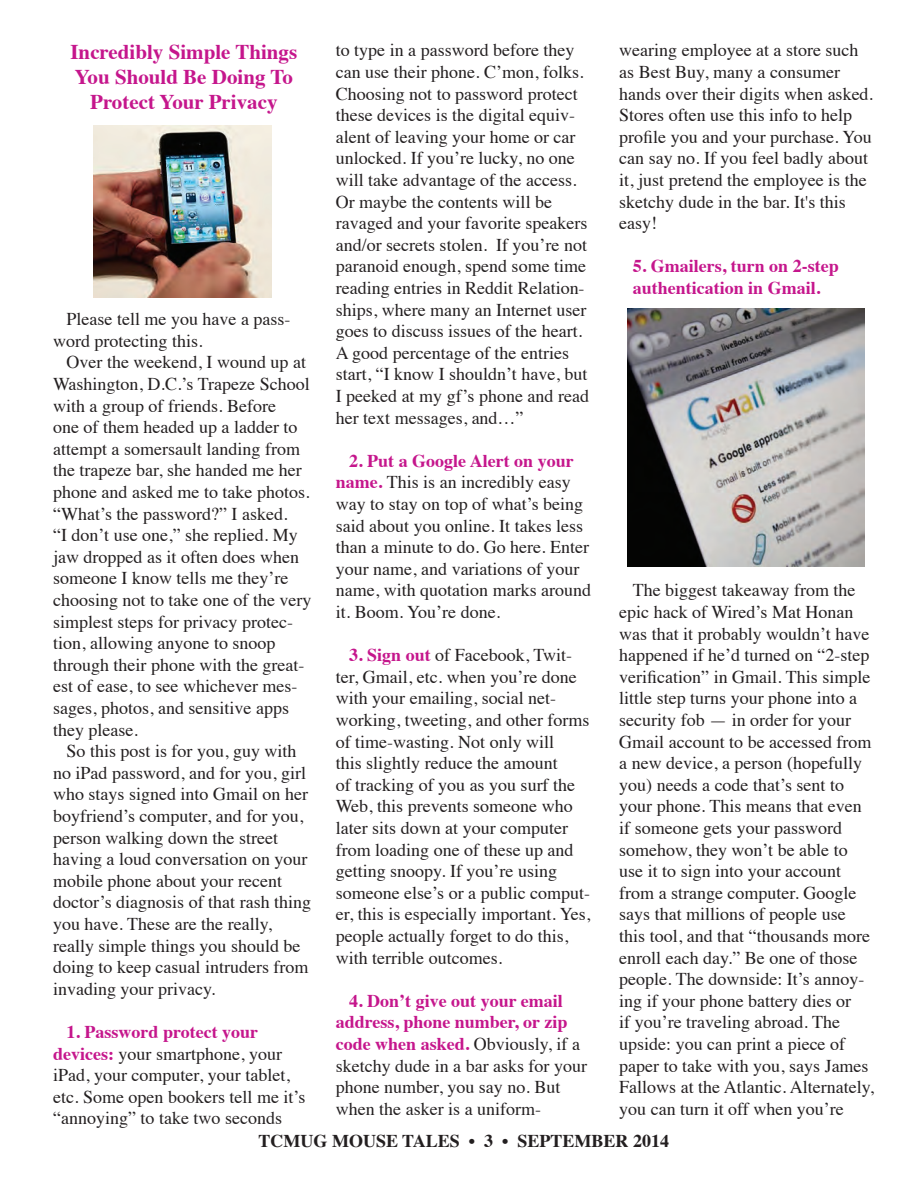
<style>
.page{position:relative;width:918px;height:1188px;background:#fff}
.page>*{position:absolute;margin:0;border:0;box-sizing:border-box;transform-origin:0 0}
.t1{font:700 21px/25.2px "Times";color:#c5168c;text-align:center}
.t2{font:18px/21.6px "Times";color:#231f20}
.t3{font:700 18px/21.6px "Times";color:#c5168c}
.t4{font:700 18px "Times";color:#231f20}
.s1{font-weight:700;color:#c5168c}
</style>
<div class="page">
<img style="left:627px;top:309px;width:237px;height:258px">
<img style="left:94px;top:126px;width:178px;height:172px">
<p class="t1" style="left:70px;top:37px;width:228px">Incredibly Simple Things<br>You Should Be Doing To<br>Protect Your Privacy</p>
<p class="t2" style="left:53px;top:307px;width:239px;text-indent:14px">Please tell me you have a pass&shy;word protecting this.</p>
<p class="t2" style="left:53px;top:350px;width:260px;text-indent:14px">Over the weekend, I wound up at<br>Washington, D.C.’s Trapeze School with a group of friends. Before<br>one of them headed up a ladder to attempt a somersault landing from the trapeze bar, she handed me her phone and asked me to take photos. “What’s the password?” I asked.<br>“I don’t use one,” she replied. My jaw dropped as it often does when someone I know tells me they’re choosing not to take one of the very simplest steps for privacy protec&shy;tion, allowing anyone to snoop through their phone with the great&shy;est of ease, to see whichever mes&shy;sages, photos, and sensitive apps they please.</p>
<p class="t2" style="left:53px;top:739px;width:260px;text-indent:14px">So this post is for you, guy with no iPad password, and for you, girl who stays signed into Gmail on her boyfriend’s computer, and for you, person walking down the street having a loud conversation on your mobile phone about your recent doctor’s diagnosis of that rash thing you have. These are the really, really simple things you should be doing to keep casual intruders from invading your privacy.</p>
<p class="t2" style="left:53px;top:1020px;width:254px;text-indent:14px"><span class="s1">1. Password protect your devices:</span> your smartphone, your iPad, your computer, your tablet, etc. Some open bookers tell me it’s “annoying” to take two seconds</p>
<p class="t2" style="left:336px;top:38px;width:255px">to type in a password before they can use their phone. C’mon, folks.<br>Choosing not to password protect these devices is the digital equiv&shy;alent of leaving your home or car unlocked. If you’re lucky, no one will take advantage of the access.<br>Or maybe the contents will be ravaged and your favorite speakers and/or secrets stolen. If you’re not paranoid enough, spend some time reading entries in Reddit Relation&shy;ships, where many an Internet user goes to discuss issues of the heart.<br>A good percentage of the entries start, “I know I shouldn’t have, but I peeked at my gf’s phone and read her text messages, and…”</p>
<p class="t2" style="left:336px;top:448px;width:257px;text-indent:14px"><span class="s1">2. Put a Google Alert on your name.</span> This is an incredibly easy way to stay on top of what’s being said about you online. It takes less than a minute to do. Go here. Enter your name, and variations of your name, with quotation marks around it. Boom. You’re done.</p>
<p class="t2" style="left:336px;top:643px;width:256px;text-indent:14px"><span class="s1">3. Sign out</span> of Facebook, Twit&shy;ter, Gmail, etc. when you’re done with your emailing, social net&shy;working, tweeting, and other forms of time-wasting. Not only will<br>this slightly reduce the amount<br>of tracking of you as you surf the<br>Web, this prevents someone who later sits down at your computer from loading one of these up and getting snoopy. If you’re using someone else’s or a public comput&shy;er, this is especially important. Yes, people actually forget to do this, with terrible outcomes.</p>
<p class="t2" style="left:336px;top:988px;width:253px;text-indent:14px"><span class="s1">4. Don’t give out your email address, phone number, or zip code when asked.</span> Obviously, if a sketchy dude in a bar asks for your phone number, you say no. But when the asker is a uniform-</p>
<p class="t2" style="left:619px;top:38px;width:255px">wearing employee at a store such as Best Buy, many a consumer hands over their digits when asked.<br>Stores often use this info to help profile you and your purchase. You can say no. If you feel badly about it, just pretend the employee is the sketchy dude in the bar. It's this easy!</p>
<p class="t3" style="left:633px;top:254px;width:207px">5. Gmailers, turn on 2-step authentication in Gmail.</p>
<p class="t2" style="left:619px;top:578px;width:256px;text-indent:14px">The biggest takeaway from the epic hack of Wired’s Mat Honan was that it probably wouldn’t have happened if he’d turned on “2-step verification” in Gmail. This simple little step turns your phone into a security fob — in order for your<br>Gmail account to be accessed from a new device, a person (hopefully you) needs a code that’s sent to your phone. This means that even if someone gets your password somehow, they won’t be able to use it to sign into your account from a strange computer. Google says that millions of people use this tool, and that “thousands more enroll each day.” Be one of those people. The downside: It’s annoy&shy;ing if your phone battery dies or<br>if you’re traveling abroad. The upside: you can print a piece of paper to take with you, says James<br>Fallows at the Atlantic. Alternately, you can turn it off when you’re</p>
<p class="t4" style="left:259px;top:1124px;width:412px">TCMUG MOUSE TALES • 3 • SEPTEMBER 2014</p>
</div>
